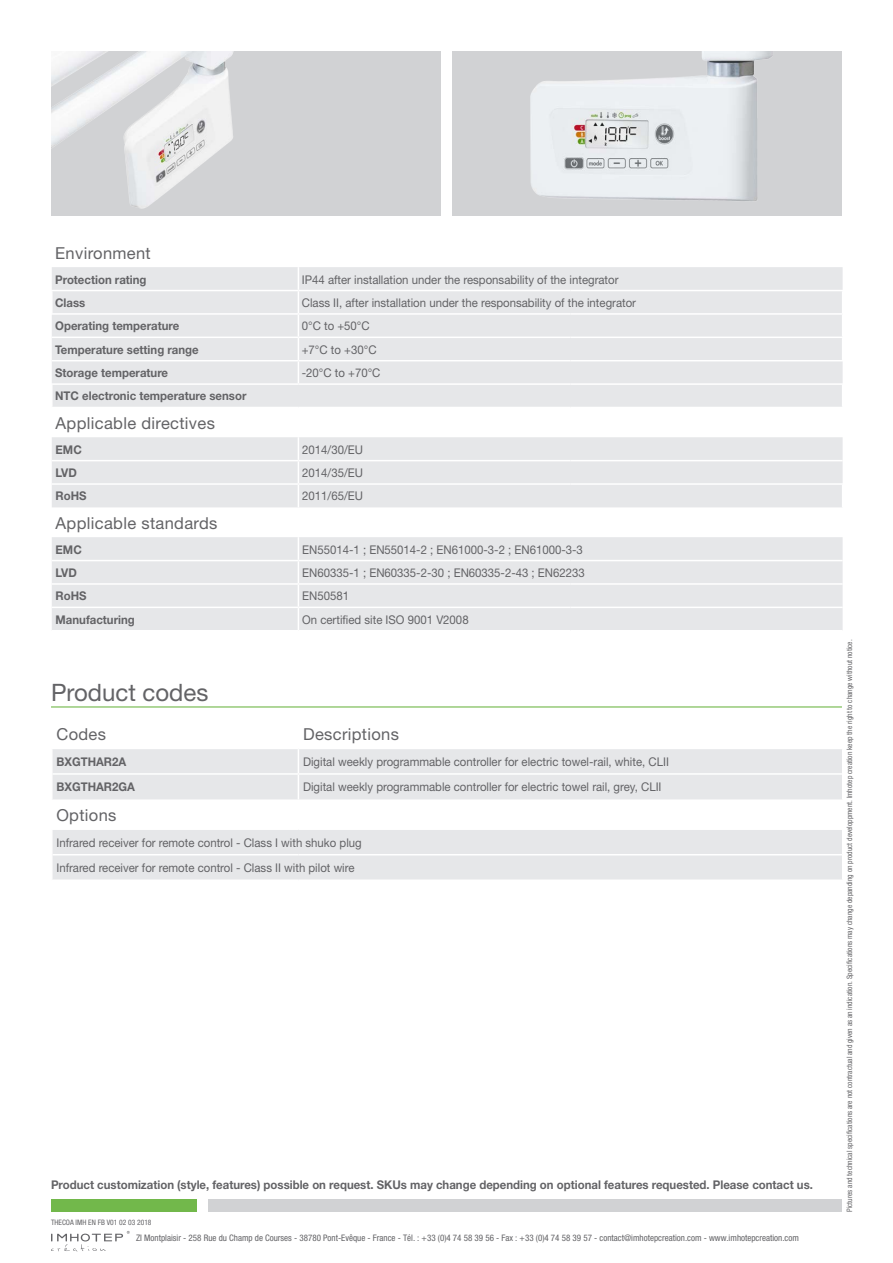
<style>
.page{position:relative;width:893px;height:1263px;background:#fff}
.page>*{position:absolute;margin:0;border:0;box-sizing:border-box;transform-origin:0 0}
.t1{font:24px "Helvetica Neue";color:#636366}
.t2{font:16.5px "Helvetica Neue";letter-spacing:.02em;color:#636366}
.t3{font:12px "Helvetica Neue";color:#636366;scale:.95 1}
.t4{font:700 12px "Helvetica Neue";color:#636366;scale:.95 1}
.t5{font:condensed 9px "Helvetica Neue";color:#636366}
.t6{font:condensed 7.5px "Helvetica Neue";color:#636366}
</style>
<div class="page">
<div style="left:51px;top:1199px;width:146px;height:13px;background:#72b84b"></div>
<div style="left:208px;top:1199px;width:634px;height:13px;background:#d1d2d4"></div>
<svg style="left:51px;top:1231px;width:79px;height:20px"></svg>
<hr style="left:51px;top:706px;width:791px;height:1px;background:#72b84b">
<svg style="left:53px;top:749px;width:789px;height:130px;fill:#e6e7e9"></svg>
<svg style="left:298px;top:749px;width:1px;height:50px"></svg>
<hr style="left:51px;top:828px;width:247px;height:2px;background:#fff">
<hr style="left:298px;top:828px;width:545px;height:2px;background:#fff">
<hr style="left:53px;top:773px;width:245px;height:2px;background:#fff">
<hr style="left:298px;top:773px;width:544px;height:2px;background:#fff">
<hr style="left:53px;top:854px;width:245px;height:1px;background:#fff">
<hr style="left:298px;top:854px;width:544px;height:1px;background:#fff">
<svg style="left:52px;top:267px;width:791px;height:363px;fill:#e6e7e9"></svg>
<svg style="left:298px;top:537px;width:1px;height:93px"></svg>
<hr style="left:51px;top:385px;width:2px;height:22px;background:#fff">
<svg style="left:842px;top:385px;width:1px;height:22px"></svg>
<hr style="left:51px;top:290px;width:247px;height:1px;background:#fff">
<hr style="left:51px;top:291px;width:2px;height:22px;background:#fff">
<hr style="left:298px;top:290px;width:272px;height:1px;background:#fff">
<hr style="left:570px;top:290px;width:273px;height:1px;background:#fff">
<hr style="left:51px;top:313px;width:247px;height:2px;background:#fff">
<hr style="left:298px;top:313px;width:272px;height:2px;background:#fff">
<hr style="left:570px;top:313px;width:273px;height:2px;background:#fff">
<hr style="left:52px;top:337px;width:246px;height:1px;background:#fff">
<hr style="left:298px;top:337px;width:272px;height:1px;background:#fff">
<hr style="left:570px;top:337px;width:273px;height:1px;background:#fff">
<svg style="left:298px;top:267px;width:1px;height:116px"></svg>
<svg style="left:842px;top:291px;width:1px;height:69px"></svg>
<hr style="left:52px;top:360px;width:246px;height:1px;background:#fff">
<hr style="left:298px;top:360px;width:272px;height:1px;background:#fff">
<hr style="left:570px;top:360px;width:273px;height:1px;background:#fff">
<hr style="left:52px;top:483px;width:246px;height:2px;background:#fff">
<hr style="left:298px;top:483px;width:272px;height:2px;background:#fff">
<hr style="left:570px;top:483px;width:273px;height:2px;background:#fff">
<svg style="left:298px;top:437px;width:1px;height:70px"></svg>
<svg style="left:842px;top:485px;width:1px;height:22px"></svg>
<hr style="left:52px;top:560px;width:246px;height:1px;background:#fff">
<hr style="left:298px;top:560px;width:272px;height:1px;background:#fff">
<hr style="left:570px;top:560px;width:273px;height:1px;background:#fff">
<hr style="left:52px;top:583px;width:246px;height:2px;background:#fff">
<hr style="left:298px;top:583px;width:272px;height:2px;background:#fff">
<hr style="left:570px;top:583px;width:273px;height:2px;background:#fff">
<hr style="left:52px;top:607px;width:246px;height:1px;background:#fff">
<hr style="left:298px;top:607px;width:272px;height:1px;background:#fff">
<hr style="left:570px;top:607px;width:273px;height:1px;background:#fff">
<hr style="left:52px;top:460px;width:246px;height:1px;background:#fff">
<hr style="left:298px;top:460px;width:272px;height:1px;background:#fff">
<hr style="left:570px;top:460px;width:273px;height:1px;background:#fff">
<hr style="left:51px;top:383px;width:247px;height:2px;background:#fff">
<hr style="left:298px;top:383px;width:272px;height:2px;background:#fff">
<hr style="left:570px;top:383px;width:273px;height:2px;background:#fff">
<hr style="left:51px;top:407px;width:247px;height:1px;background:#fff">
<hr style="left:298px;top:407px;width:272px;height:1px;background:#fff">
<hr style="left:570px;top:407px;width:273px;height:1px;background:#fff">
<div style="left:51px;top:51px;width:390px;height:164px;background:#d1d2d4"></div>
<img style="left:51px;top:51px;width:183px;height:158px">
<div style="left:452px;top:51px;width:390px;height:164px;background:#d1d2d4"></div>
<img style="left:530px;top:51px;width:243px;height:150px">
<p class="t2" style="left:55px;top:243px;width:97px">Environment</p>
<p class="t4" style="left:55px;top:272px;width:98px">Protection rating</p>
<p class="t3" style="left:302px;top:272px;width:335px">IP44 after installation under the responsability of the integrator</p>
<p class="t4" style="left:55px;top:295px;width:33px">Class</p>
<p class="t3" style="left:302px;top:295px;width:353px">Class II, after installation under the responsability of the integrator</p>
<p class="t4" style="left:55px;top:319px;width:132px">Operating temperature</p>
<p class="t3" style="left:302px;top:319px;width:73px">0°C to +50°C</p>
<p class="t4" style="left:55px;top:342px;width:153px">Temperature setting range</p>
<p class="t3" style="left:302px;top:342px;width:80px">+7°C to +30°C</p>
<p class="t4" style="left:55px;top:365px;width:120px">Storage temperature</p>
<p class="t3" style="left:302px;top:366px;width:84px">-20°C to +70°C</p>
<p class="t4" style="left:55px;top:389px;width:203px">NTC electronic temperature sensor</p>
<p class="t2" style="left:56px;top:413px;width:161px">Applicable directives</p>
<p class="t4" style="left:56px;top:442px;width:29px">EMC</p>
<p class="t3" style="left:302px;top:442px;width:66px">2014/30/EU</p>
<p class="t4" style="left:56px;top:465px;width:24px">LVD</p>
<p class="t3" style="left:302px;top:466px;width:66px">2014/35/EU</p>
<p class="t4" style="left:56px;top:489px;width:34px">RoHS</p>
<p class="t3" style="left:302px;top:489px;width:66px">2011/65/EU</p>
<p class="t2" style="left:56px;top:513px;width:163px">Applicable standards</p>
<p class="t4" style="left:56px;top:542px;width:29px">EMC</p>
<p class="t3" style="left:302px;top:542px;width:297px">EN55014-1 ; EN55014-2 ; EN61000-3-2 ; EN61000-3-3</p>
<p class="t4" style="left:56px;top:565px;width:24px">LVD</p>
<p class="t3" style="left:302px;top:565px;width:299px">EN60335-1 ; EN60335-2-30 ; EN60335-2-43 ; EN62233</p>
<p class="t4" style="left:56px;top:589px;width:34px">RoHS</p>
<p class="t3" style="left:302px;top:589px;width:51px">EN50581</p>
<p class="t4" style="left:56px;top:612px;width:85px">Manufacturing</p>
<p class="t3" style="left:302px;top:612px;width:177px">On certified site ISO 9001 V2008</p>
<p class="t1" style="left:51px;top:678px;width:159px">Product codes</p>
<p class="t2" style="left:56px;top:724px;width:51px">Codes</p>
<p class="t2" style="left:303px;top:724px;width:97px">Descriptions</p>
<p class="t4" style="left:56px;top:754px;width:75px">BXGTHAR2A</p>
<p class="t3" style="left:303px;top:754px;width:387px">Digital weekly programmable controller for electric towel-rail, white, CLII</p>
<p class="t4" style="left:56px;top:780px;width:84px">BXGTHAR2GA</p>
<p class="t3" style="left:303px;top:780px;width:379px">Digital weekly programmable controller for electric towel rail, grey, CLII</p>
<p class="t2" style="left:56px;top:805px;width:62px">Options</p>
<p class="t3" style="left:56px;top:835px;width:323px">Infrared receiver for remote control - Class I with shuko plug</p>
<p class="t3" style="left:56px;top:861px;width:315px">Infrared receiver for remote control - Class II with pilot wire</p>
<p class="t4" style="left:51px;top:1177px;width:803px">Product customization (style, features) possible on request. SKUs may change depending on optional features requested. Please contact us.</p>
<p class="t6" style="left:51px;top:1218px;width:102px">THECOA IMH EN FB V01 02 03 2018</p>
<p class="t5" style="left:136px;top:1233px;width:664px">ZI Montplaisir - 258 Rue du Champ de Courses - 38780 Pont-Evêque - France - Tél. : +33 (0)4 74 58 39 56 - Fax : +33 (0)4 74 58 39 57 - contact@imhotepcreation.com - www.imhotepcreation.com</p>
<p class="t6" style="left:845px;top:1212px;width:574px;rotate:-90deg">Pictures and technical specifications are not contractual and given as an indication. Specifications may change depanding on product developpment. Imhotep creation keep the right to change without notice.</p>
</div>
